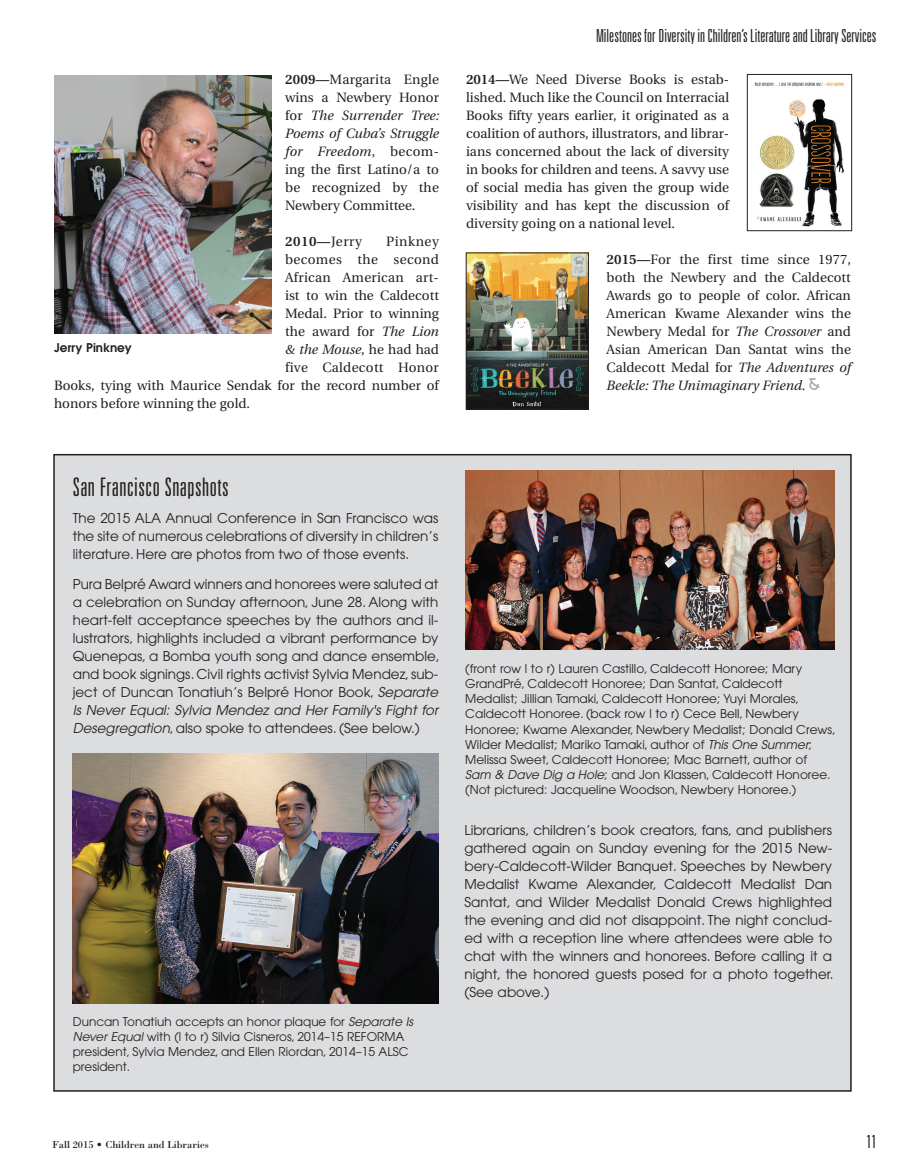
<style>
.page{position:relative;width:905px;height:1175px;background:#fff}
.page>*{position:absolute;margin:0;border:0;box-sizing:border-box;transform-origin:0 0}
.t1{font:300 ultra-condensed 25.5px "Univers";letter-spacing:.02em;color:#231f20}
.t2{font:300 ultra-condensed 18px "Univers";color:#231f20}
.t3{font:13.5px/18px "Avant Garde";color:#231f20;text-align:justify}
.t4{font:13.5px/18px "Utopia";color:#231f20;text-align:justify}
.t5{font:italic 13.5px "Utopia";color:#231f20}
.t6{font:13.5px "Utopia";letter-spacing:.02em;color:#231f20}
.t7{font:13.5px "Utopia";letter-spacing:.025em;color:#231f20}
.t8{font:600 13.5px "Utopia";color:#231f20}
.t9{font:13.5px "Utopia";letter-spacing:.04em;color:#231f20}
.t10{font:12.15px/15.1px "Avant Garde";color:#231f20}
.t11{font:12px/15px "Avant Garde";color:#231f20}
.t12{font:600 12px "Avant Garde";color:#231f20}
.t13{font:10.5px "Bodoni";color:#231f20}
.s1{font-weight:600}
.s2{font-style:italic}
.s3{font-weight:400}
.s4{font-style:normal}
.s5{font-family:"P22 Arts And Crafts";font-size:16.5px;color:#a8a9ad}
</style>
<div class="page">
<img style="left:468px;top:255px;width:118px;height:152px">
<div style="left:466px;top:253px;width:122px;height:156px;border:1px solid #231f20"></div>
<img style="left:754px;top:82px;width:90px;height:145px">
<div style="left:747px;top:74px;width:104px;height:157px;border:1px solid #231f20"></div>
<img style="left:54px;top:75px;width:218px;height:258px">
<div style="left:54px;top:454px;width:796px;height:636px;background:#dcdddf"></div>
<img style="left:73px;top:753px;width:366px;height:250px">
<img style="left:465px;top:470px;width:369px;height:180px">
<p class="t4" style="left:285px;top:71px;width:156px"><span class="s1">2009—</span>Margarita Engle wins a Newbery Honor for <span class="s2">The Surrender Tree:<br>Poems of Cuba’s Struggle for Freedom</span>, becom&shy;ing the first Latino/a to be recognized by the Newbery Committee.</p>
<p class="t8" style="left:285px;top:234px;width:78px">2010—<span class="s3">Jerry</span></p>
<p class="t9" style="left:386px;top:234px;width:54px">Pinkney</p>
<p class="t7" style="left:285px;top:252px;width:155px">becomes the second</p>
<p class="t4" style="left:285px;top:269px;width:155px">African American art-</p>
<p class="t4" style="left:285px;top:287px;width:155px">ist to win the Caldecott</p>
<p class="t4" style="left:285px;top:305px;width:155px">Medal. Prior to winning</p>
<p class="t4" style="left:285px;top:323px;width:155px">the award for <span class="s2">The Lion</span></p>
<p class="t5" style="left:285px;top:342px;width:155px">&amp; the Mouse<span class="s4">, he had had</span></p>
<p class="t6" style="left:285px;top:360px;width:155px">five Caldecott Honor</p>
<p class="t4" style="left:54px;top:377px;width:386px">Books, tying with Maurice Sendak for the record number of</p>
<p class="t4" style="left:54px;top:395px;width:197px">honors before winning the gold.</p>
<p class="t12" style="left:54px;top:340px;width:79px">Jerry Pinkney</p>
<h2 class="t2" style="left:596px;top:26px;width:282px">Milestones for Diversity in Children’s Literature and Library Services</h2>
<p class="t4" style="left:466px;top:71px;width:264px"><span class="s1">2014—</span>We Need Diverse Books is estab&shy;lished. Much like the Council on Interracial Books fifty years earlier, it originated as a coalition of authors, illustrators, and librar&shy;ians concerned about the lack of diversity in books for children and teens. A savvy use of social media has given the group wide visibility and has kept the discussion of diversity going on a national level.</p>
<p class="t4" style="left:606px;top:251px;width:246px"><span class="s1">2015—</span>For the first time since 1977, both the Newbery and the Caldecott Awards go to people of color. African American Kwame Alexander wins the Newbery Medal for <span class="s2">The Crossover</span> and Asian American Dan Santat wins the Caldecott Medal for <span class="s2">The Adventures of Beekle: The Unimaginary Friend</span>. <span class="s5">&amp;</span></p>
<h1 class="t1" style="left:73px;top:473px;width:157px">San Francisco Snapshots</h1>
<p class="t3" style="left:73px;top:509px;width:367px">The 2015 ALA Annual Conference in San Francisco was the site of numerous celebrations of diversity in children’s literature. Here are photos from two of those events.</p>
<p class="t3" style="left:73px;top:574px;width:368px">Pura Belpré Award winners and honorees were saluted at a celebration on Sunday afternoon, June 28. Along with heart-felt acceptance speeches by the authors and il&shy;lustrators, highlights included a vibrant performance by Quenepas, a Bomba youth song and dance ensemble, and book signings. Civil rights activist Sylvia Mendez, sub&shy;ject of Duncan Tonatiuh’s Belpré Honor Book, <span class="s2">Separate Is Never Equal: Sylvia Mendez and Her Family's Fight for Desegregation</span>, also spoke to attendees. (See below.)</p>
<p class="t11" style="left:73px;top:1014px;width:342px">Duncan Tonatiuh accepts an honor plaque for <span class="s2">Separate Is Never Equal</span> with (l to r) Silvia Cisneros, 2014–15 REFORMA president, Sylvia Mendez, and Ellen Riordan, 2014–15 ALSC president.</p>
<p class="t10" style="left:465px;top:661px;width:372px">(front row l to r) Lauren Castillo, Caldecott Honoree; Mary GrandPré, Caldecott Honoree; Dan Santat, Caldecott Medalist; Jillian Tamaki, Caldecott Honoree; Yuyi Morales, Caldecott Honoree. (back row l to r) Cece Bell, Newbery Honoree; Kwame Alexander, Newbery Medalist; Donald Crews, Wilder Medalist; Mariko Tamaki, author of <span class="s2">This One Summer</span>; Melissa Sweet, Caldecott Honoree; Mac Barnett, author of <span class="s2">Sam &amp; Dave Dig a Hole</span>; and Jon Klassen, Caldecott Honoree. (Not pictured: Jacqueline Woodson, Newbery Honoree.)</p>
<p class="t3" style="left:464px;top:820px;width:370px">Librarians, children’s book creators, fans, and publishers gathered again on Sunday evening for the 2015 New&shy;bery-Caldecott-Wilder Banquet. Speeches by Newbery Medalist Kwame Alexander, Caldecott Medalist Dan Santat, and Wilder Medalist Donald Crews highlighted the evening and did not disappoint. The night conclud&shy;ed with a reception line where attendees were able to chat with the winners and honorees. Before calling it a night, the honored guests posed for a photo together. (See above.)</p>
<p class="t13" style="left:52px;top:1138px;width:158px">Fall 2015 • Children and Libraries</p>
<h2 class="t2" style="left:866px;top:1132px;width:11px">11</h2>
</div>
